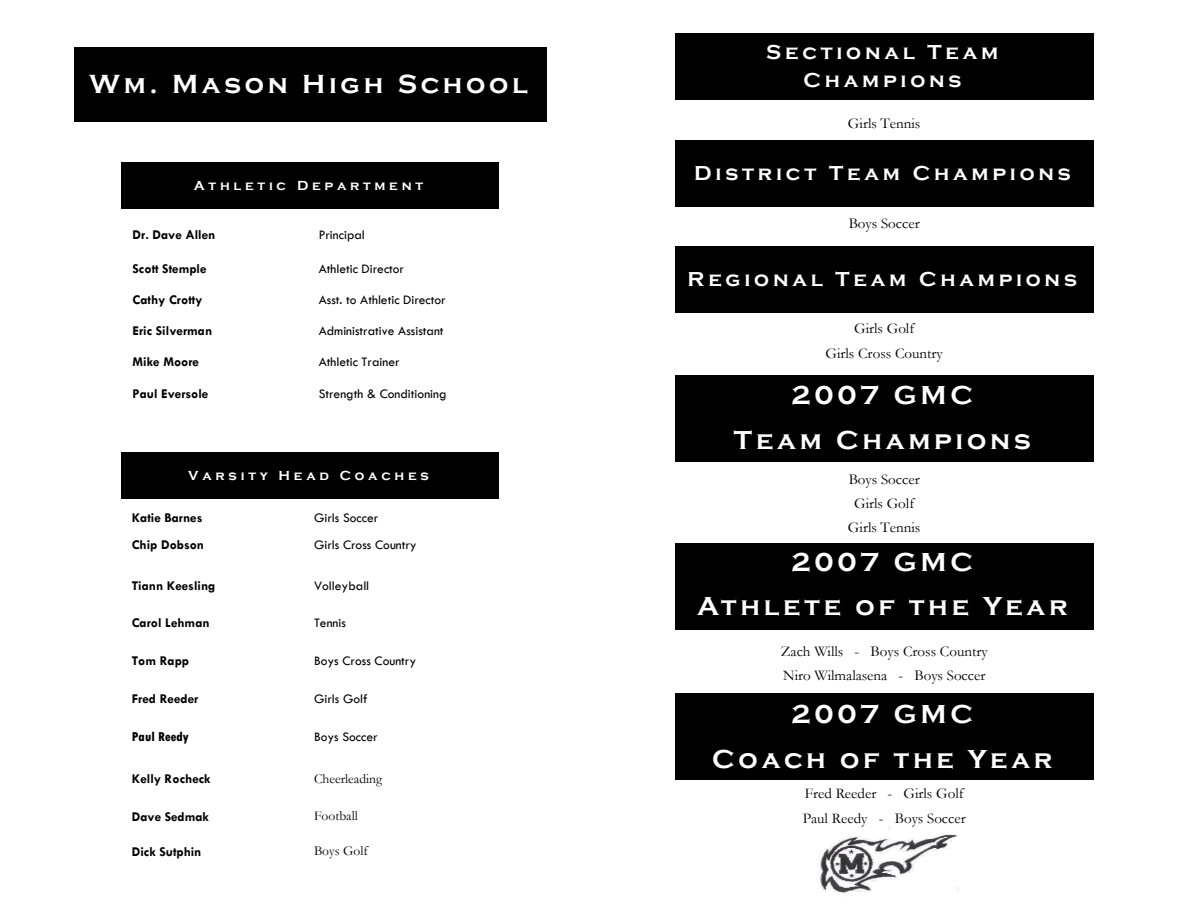
<style>
.page{position:relative;width:1188px;height:918px;background:#fff}
.page>*{position:absolute;margin:0;border:0;box-sizing:border-box;transform-origin:0 0}
.t1{font:700 27px "Copperplate Gothic";letter-spacing:.14em;color:#fff}
.t2{font:700 26.7px/44.7px "Copperplate Gothic";letter-spacing:.14em;color:#fff;text-align:center}
.t3{font:700 20.7px/29px "Copperplate Gothic";letter-spacing:.18em;color:#fff;text-align:center}
.t4{font:14.85px/24.2px "Garamond";color:#000}
.t5{font:13.5px "Tw Cen";color:#000}
.t6{font:700 13.5px "Tw Cen";color:#000}
.t7{font:700 13.5px "Copperplate Gothic";letter-spacing:.28em;color:#fff}
.t8{font:13.5px "Garamond";color:#000}
.t9{font:800 13.5px "Tw Cen MT Condensed";color:#000}
</style>
<div class="page">
<div style="left:74px;top:47px;width:473px;height:75px;background:#000"></div>
<div style="left:122px;top:162px;width:378px;height:47px;background:#000"></div>
<div style="left:122px;top:452px;width:378px;height:47px;background:#000"></div>
<img style="left:819px;top:833px;width:139px;height:61px">
<div style="left:675px;top:693px;width:419px;height:87px;background:#000"></div>
<div style="left:675px;top:543px;width:419px;height:87px;background:#000"></div>
<div style="left:675px;top:246px;width:419px;height:67px;background:#000"></div>
<div style="left:675px;top:375px;width:419px;height:86px;background:#000"></div>
<div style="left:675px;top:140px;width:419px;height:67px;background:#000"></div>
<div style="left:675px;top:33px;width:419px;height:67px;background:#000"></div>
<p class="t1" style="left:89px;top:69px;width:440px">Wm. Mason High School</p>
<p class="t7" style="left:194px;top:178px;width:231px">Athletic Department</p>
<p class="t6" style="left:133px;top:227px;width:84px">Dr. Dave Allen</p>
<p class="t5" style="left:319px;top:227px;width:48px">Principal</p>
<p class="t6" style="left:133px;top:261px;width:76px">Scott Stemple</p>
<p class="t5" style="left:319px;top:261px;width:87px">Athletic Director</p>
<p class="t6" style="left:133px;top:292px;width:71px">Cathy Crotty</p>
<p class="t5" style="left:319px;top:292px;width:129px">Asst. to Athletic Director</p>
<p class="t6" style="left:133px;top:322px;width:81px">Eric Silverman</p>
<p class="t5" style="left:319px;top:322px;width:126px">Administrative Assistant</p>
<p class="t6" style="left:133px;top:353px;width:68px">Mike Moore</p>
<p class="t5" style="left:319px;top:353px;width:82px">Athletic Trainer</p>
<p class="t6" style="left:133px;top:385px;width:77px">Paul Eversole</p>
<p class="t5" style="left:319px;top:385px;width:129px">Strength &amp; Conditioning</p>
<p class="t7" style="left:188px;top:468px;width:242px">Varsity Head Coaches</p>
<p class="t6" style="left:132px;top:510px;width:72px">Katie Barnes</p>
<p class="t5" style="left:314px;top:510px;width:66px">Girls Soccer</p>
<p class="t6" style="left:132px;top:537px;width:74px">Chip Dobson</p>
<p class="t5" style="left:314px;top:537px;width:104px">Girls Cross Country</p>
<p class="t6" style="left:132px;top:577px;width:85px">Tiann Keesling</p>
<p class="t5" style="left:314px;top:577px;width:57px">Volleyball</p>
<p class="t6" style="left:132px;top:615px;width:79px">Carol Lehman</p>
<p class="t5" style="left:314px;top:615px;width:34px">Tennis</p>
<p class="t6" style="left:132px;top:653px;width:59px">Tom Rapp</p>
<p class="t5" style="left:314px;top:653px;width:104px">Boys Cross Country</p>
<p class="t6" style="left:132px;top:690px;width:68px">Fred Reeder</p>
<p class="t5" style="left:314px;top:690px;width:55px">Girls Golf</p>
<p class="t9" style="left:132px;top:729px;width:59px">Paul Reedy</p>
<p class="t5" style="left:314px;top:729px;width:65px">Boys Soccer</p>
<p class="t6" style="left:132px;top:771px;width:80px">Kelly Rocheck</p>
<p class="t8" style="left:314px;top:769px;width:70px">Cheerleading</p>
<p class="t6" style="left:132px;top:809px;width:79px">Dave Sedmak</p>
<p class="t8" style="left:314px;top:807px;width:45px">Football</p>
<p class="t6" style="left:132px;top:843px;width:71px">Dick Sutphin</p>
<p class="t8" style="left:314px;top:842px;width:55px">Boys Golf</p>
<p class="t3" style="left:766px;top:38px;width:234px">Sectional Team<br>Champions</p>
<p class="t4" style="left:848px;top:110px;width:74px">Girls Tennis</p>
<p class="t3" style="left:694px;top:159px;width:378px">District Team Champions</p>
<p class="t4" style="left:849px;top:211px;width:73px">Boys Soccer</p>
<p class="t3" style="left:688px;top:265px;width:391px">Regional Team Champions</p>
<p class="t4" style="left:825px;top:316px;width:119px;text-align:center">Girls Golf<br>Girls Cross Country</p>
<p class="t2" style="left:734px;top:374px;width:298px">2007 GMC<br>Team Champions</p>
<p class="t4" style="left:848px;top:466px;width:74px;text-align:center">Boys Soccer<br>Girls Golf<br>Girls Tennis</p>
<p class="t2" style="left:697px;top:540px;width:372px">2007 GMC<br>Athlete of the Year</p>
<p class="t4" style="left:781px;top:639px;width:209px">Zach Wills - Boys Cross Country<br>Niro Wilmalasena - Boys Soccer</p>
<p class="t2" style="left:712px;top:693px;width:342px">2007 GMC<br>Coach of the Year</p>
<p class="t4" style="left:803px;top:781px;width:164px">Fred Reeder - Girls Golf<br>Paul Reedy - Boys Soccer</p>
</div>
